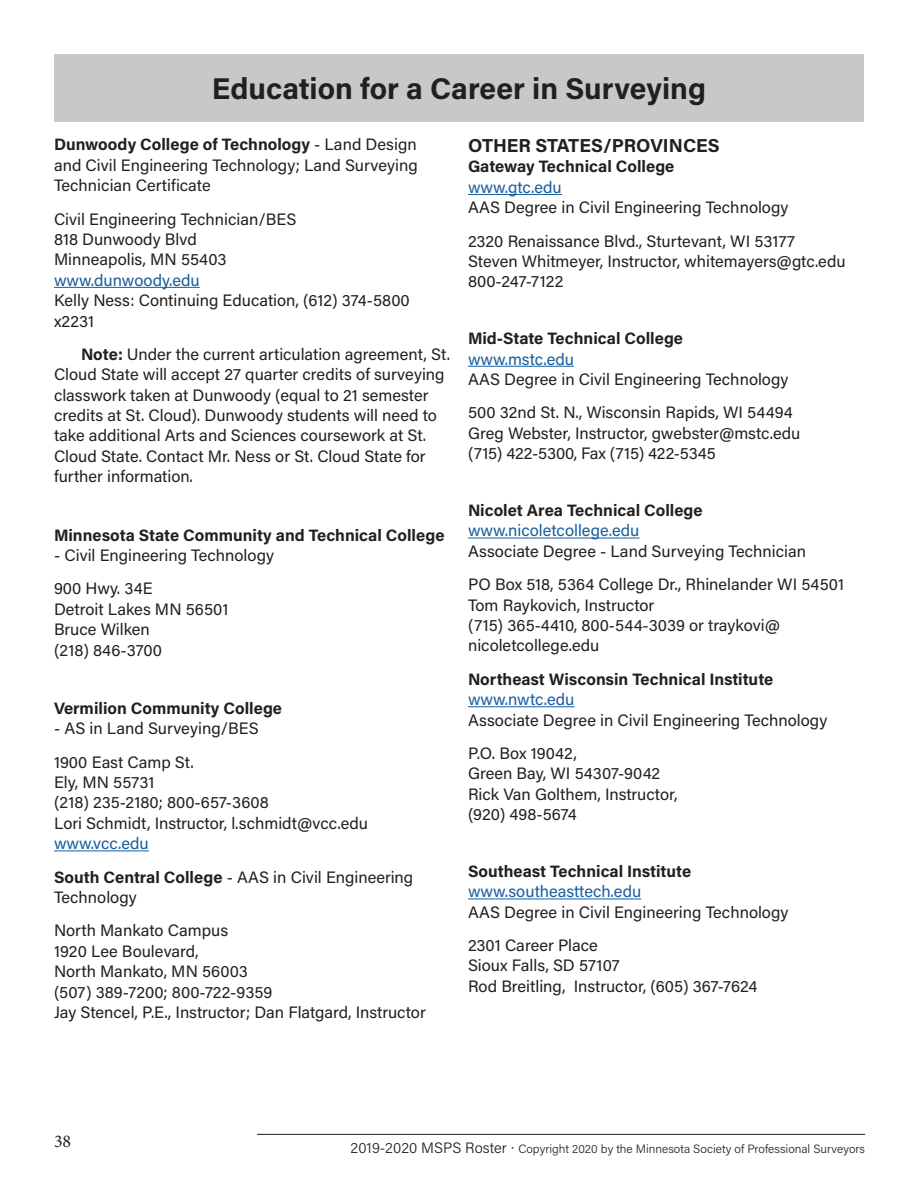
<style>
.page{position:relative;width:918px;height:1188px;background:#fff}
.page>*{position:absolute;margin:0;border:0;box-sizing:border-box;transform-origin:0 0}
.headline20pt{font:700 30px "Acumin Pro";color:#231f20}
.head12_5pt{font:700 18.75px "Acumin Pro";color:#231f20}
.t1{font:18px "Minion Pro";color:#231f20}
.body_text_11pt{font:16.5px/20.4px "Acumin Pro";color:#231f20}
.body_text_11pt-2{font:700 16.5px "Acumin Pro";color:#231f20}
.t2{font:300 12px "Acumin Pro";color:#231f20}
.s1{font-weight:700}
.s2{color:#175d9e}
.s3{font-size:15px}
.s4{font-family:"Calibri";font-weight:400;font-size:15px}
</style>
<div class="page">
<hr style="left:257px;top:1134px;width:608px;height:1px;background:#231f20">
<div style="left:54px;top:54px;width:810px;height:67px;background:#c7c8ca"></div>
<hr style="left:54px;top:287px;width:146px;height:1px;background:#175d9e">
<hr style="left:54px;top:850px;width:95px;height:1px;background:#175d9e">
<hr style="left:468px;top:194px;width:94px;height:1px;background:#175d9e">
<hr style="left:468px;top:366px;width:106px;height:1px;background:#175d9e">
<hr style="left:468px;top:538px;width:171px;height:1px;background:#175d9e">
<hr style="left:468px;top:706px;width:106px;height:1px;background:#175d9e">
<hr style="left:468px;top:899px;width:173px;height:1px;background:#175d9e">
<p class="headline20pt" style="left:212px;top:67px;width:496px">Education for a Career in Surveying</p>
<p class="body_text_11pt" style="left:54px;top:134px;width:365px;text-align:justify"><span class="s1">Dunwoody College of Technology</span> - Land Design and Civil Engineering Technology; Land Surveying Technician Certificate</p>
<p class="body_text_11pt" style="left:54px;top:208px;width:357px">Civil Engineering Technician/BES<br>818 Dunwoody Blvd<br>Minneapolis, MN 55403<br><span class="s2">www.dunwoody.edu<br></span>Kelly Ness: Continuing Education, (612) 374-5800 x2231</p>
<p class="body_text_11pt" style="left:54px;top:343px;width:398px;text-indent:27px"><span class="s1">Note:</span> Under the current articulation agreement, St.<br>Cloud State will accept 27 quarter credits of surveying classwork taken at Dunwoody (equal to 21 semester credits at St. Cloud). Dunwoody students will need to take additional Arts and Sciences coursework at St.<br>Cloud State. Contact Mr. Ness or St. Cloud State for further information.</p>
<p class="head12_5pt" style="left:468px;top:132px;width:253px">OTHER STATES/PROVINCES</p>
<p class="body_text_11pt" style="left:468px;top:156px;width:322px"><span class="s1">Gateway Technical College<br></span><span class="s2">www.gtc.edu<br></span>AAS Degree in Civil Engineering Technology</p>
<p class="body_text_11pt" style="left:468px;top:230px;width:379px">2320 Renaissance Blvd., Sturtevant, WI 53177<br>Steven Whitmeyer, Instructor, whitemayers@gtc.edu<br>800-247-7122</p>
<p class="body_text_11pt" style="left:468px;top:328px;width:322px"><span class="s1">Mid-State Technical College </span><span class="s2">www.mstc.edu<br></span>AAS Degree in Civil Engineering Technology</p>
<p class="body_text_11pt" style="left:468px;top:402px;width:334px">500 32nd St. N., Wisconsin Rapids, WI 54494<br>Greg Webster, Instructor, gwebster@mstc.edu (715) 422-5300, Fax (715) 422-5345</p>
<p class="body_text_11pt-2" style="left:54px;top:523px;width:392px">Minnesota State Community and Technical College</p>
<p class="body_text_11pt" style="left:54px;top:544px;width:222px">- Civil Engineering Technology</p>
<p class="body_text_11pt" style="left:54px;top:578px;width:176px">900 Hwy. 34E<br>Detroit Lakes MN 56501<br>Bruce Wilken<br>(218) 846-3700</p>
<p class="body_text_11pt-2" style="left:54px;top:697px;width:230px">Vermilion Community College</p>
<p class="body_text_11pt" style="left:54px;top:718px;width:206px">- AS in Land Surveying/BES</p>
<p class="body_text_11pt" style="left:54px;top:751px;width:316px">1900 East Camp St.<br>Ely, MN 55731<br>(218) 235-2180; 800-657-3608<br>Lori Schmidt, Instructor, l.schmidt@vcc.edu <span class="s2">www.vcc.edu</span></p>
<p class="body_text_11pt" style="left:54px;top:866px;width:361px"><span class="s1">South Central College</span> - AAS in Civil Engineering<br>Technology</p>
<p class="body_text_11pt" style="left:54px;top:920px;width:373px">North Mankato Campus<br>1920 Lee Boulevard,<br>North Mankato, MN 56003<br>(507) 389-7200; 800-722-9359<br>Jay Stencel, P.E., Instructor; Dan Flatgard, Instructor</p>
<p class="body_text_11pt" style="left:468px;top:499px;width:340px"><span class="s1">Nicolet Area Technical College </span><span class="s2">www.nicoletcollege.edu<br></span>Associate Degree - Land Surveying Technician</p>
<p class="body_text_11pt" style="left:468px;top:574px;width:378px">PO Box 518, 5364 College Dr., Rhinelander WI 54501<br>Tom Raykovich, Instructor<br>(715) 365-4410, 800-544-3039 or traykovi@ nicoletcollege.edu</p>
<p class="body_text_11pt" style="left:468px;top:668px;width:361px"><span class="s1">Northeast Wisconsin Technical Institute </span><span class="s2">www.nwtc.edu<br></span>Associate Degree in Civil Engineering Technology</p>
<p class="body_text_11pt" style="left:468px;top:742px;width:211px">P.O. Box 19042,<br>Green Bay, WI 54307-9042<br>Rick Van Golthem, Instructor, (920) 498-5674</p>
<p class="body_text_11pt" style="left:468px;top:860px;width:322px"><span class="s1">Southeast Technical Institute </span><span class="s2">www.southeasttech.edu<br></span>AAS Degree in Civil Engineering Technology</p>
<p class="body_text_11pt" style="left:468px;top:934px;width:291px">2301 Career Place<br>Sioux Falls, SD 57107<br>Rod Breitling, Instructor, (605) 367-7624</p>
<p class="t1" style="left:54px;top:1129px;width:19px">38</p>
<p class="t2" style="left:351px;top:1140px;width:516px"><span class="s3">2019-2020 MSPS Roster</span> <span class="s4">·</span> Copyright 2020 by the Minnesota Society of Professional Surveyors</p>
</div>
